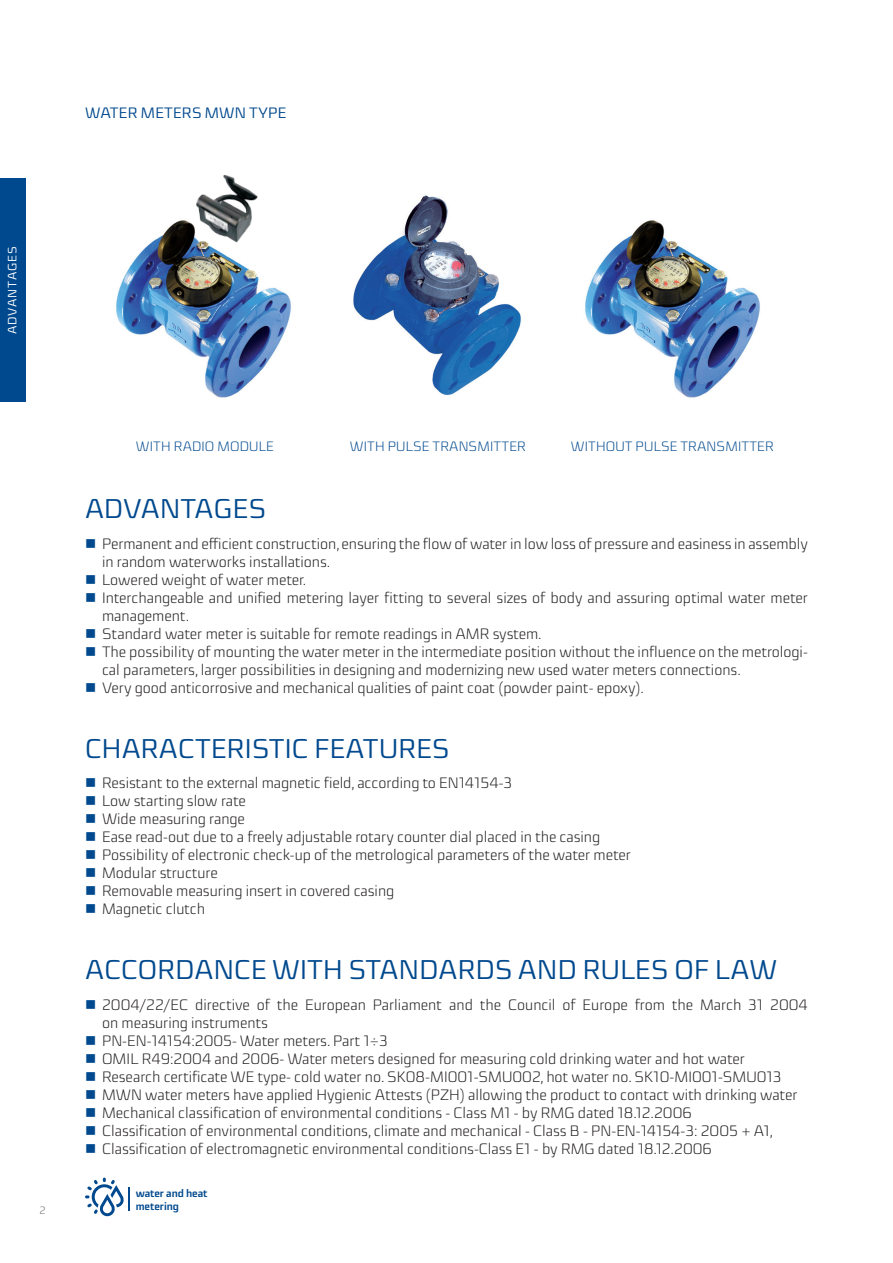
<style>
.page{position:relative;width:893px;height:1263px;background:#fff}
.page>*{position:absolute;margin:0;border:0;box-sizing:border-box;transform-origin:0 0}
._03_Śródtytuł{font:27px "Sica";letter-spacing:.01em;color:#01498e}
.t1{font:300 15px/18px "Sica";color:#231f20}
._03_Śródtytuł-2{font:15px "Sica";letter-spacing:.01em;color:#01498e}
._04_Lista_-_tytuł{font:300 13.5px "Sica";letter-spacing:.01em;color:#01498e}
.Boczna_pagina{font:12px "Sica";letter-spacing:.08em;color:#fff}
.t2{font:700 10.8px/12.9px "Sica";color:#01498e}
.t3{font:300 10.5px "Sica";color:#6c6d70}
</style>
<div class="page">
<div style="left:0;top:179px;width:26px;height:223px;background:#01498e"></div>
<svg style="left:85px;top:1177px;width:45px;height:39px"></svg>
<img style="left:353px;top:195px;width:168px;height:201px">
<img style="left:585px;top:220px;width:175px;height:178px">
<img style="left:116px;top:220px;width:175px;height:178px">
<img style="left:190px;top:175px;width:78px;height:75px">
<p class="_03_Śródtytuł-2" style="left:85px;top:101px;width:203px">WATER METERS MWN TYPE</p>
<p class="Boczna_pagina" style="left:4px;top:334px;width:90px;rotate:-90deg">ADVANTAGES</p>
<p class="t3" style="left:40px;top:1202px;width:8px">2</p>
<p class="_04_Lista_-_tytuł" style="left:136px;top:436px;width:139px">WITH RADIO MODULE</p>
<p class="_04_Lista_-_tytuł" style="left:350px;top:436px;width:178px">WITH PULSE TRANSMITTER</p>
<p class="_04_Lista_-_tytuł" style="left:571px;top:436px;width:204px">WITHOUT PULSE TRANSMITTER</p>
<p class="_03_Śródtytuł" style="left:85px;top:489px;width:182px">ADVANTAGES</p>
<p class="t1" style="left:102px;top:534px;width:707px">Permanent and efficient construction, ensuring the flow of water in low loss of pressure and easiness in assembly in random waterworks installations.</p>
<p class="t1" style="left:102px;top:570px;width:206px">Lowered weight of water meter.</p>
<p class="t1" style="left:102px;top:588px;width:707px">Interchangeable and unified metering layer fitting to several sizes of body and assuring optimal water meter management.</p>
<p class="t1" style="left:102px;top:624px;width:441px">Standard water meter is suitable for remote readings in AMR system.</p>
<p class="t1" style="left:102px;top:642px;width:707px">The possibility of mounting the water meter in the intermediate position without the influence on the metrologi&shy;cal parameters, larger possibilities in designing and modernizing new used water meters connections.</p>
<p class="t1" style="left:102px;top:678px;width:543px">Very good anticorrosive and mechanical qualities of paint coat (powder paint- epoxy).</p>
<p class="_03_Śródtytuł" style="left:85px;top:729px;width:366px">CHARACTERISTIC FEATURES</p>
<p class="t1" style="left:102px;top:774px;width:412px">Resistant to the external magnetic field, according to EN14154-3</p>
<p class="t1" style="left:102px;top:792px;width:145px">Low starting slow rate</p>
<p class="t1" style="left:102px;top:810px;width:144px">Wide measuring range</p>
<p class="t1" style="left:102px;top:828px;width:499px">Ease read-out due to a freely adjustable rotary counter dial placed in the casing</p>
<p class="t1" style="left:102px;top:846px;width:530px">Possibility of electronic check-up of the metrological parameters of the water meter</p>
<p class="t1" style="left:102px;top:864px;width:117px">Modular structure</p>
<p class="t1" style="left:102px;top:882px;width:294px">Removable measuring insert in covered casing</p>
<p class="t1" style="left:102px;top:900px;width:104px">Magnetic clutch</p>
<p class="_03_Śródtytuł" style="left:85px;top:950px;width:694px">ACCORDANCE WITH STANDARDS AND RULES OF LAW</p>
<p class="t1" style="left:102px;top:996px;width:707px">2004/22/EC directive of the European Parliament and the Council of Europe from the March 31 2004 on measuring instruments</p>
<p class="t1" style="left:102px;top:1032px;width:287px">PN-EN-14154:2005- Water meters. Part 1÷3</p>
<p class="t1" style="left:102px;top:1050px;width:644px">OMIL R49:2004 and 2006- Water meters designed for measuring cold drinking water and hot water</p>
<p class="t1" style="left:102px;top:1068px;width:681px">Research certificate WE type- cold water no. SK08-MI001-SMU002, hot water no. SK10-MI001-SMU013</p>
<p class="t1" style="left:102px;top:1086px;width:697px">MWN water meters have applied Hygienic Attests (PZH) allowing the product to contact with drinking water</p>
<p class="t1" style="left:102px;top:1104px;width:591px">Mechanical classification of environmental conditions - Class M1 - by RMG dated 18.12.2006</p>
<p class="t1" style="left:102px;top:1122px;width:672px">Classification of environmental conditions, climate and mechanical - Class B - PN-EN-14154-3: 2005 + A1,</p>
<p class="t1" style="left:102px;top:1140px;width:611px">Classification of electromagnetic environmental conditions-Class E1 - by RMG dated 18.12.2006</p>
<p class="t2" style="left:136px;top:1186px;width:73px">water and heat metering</p>
</div>
